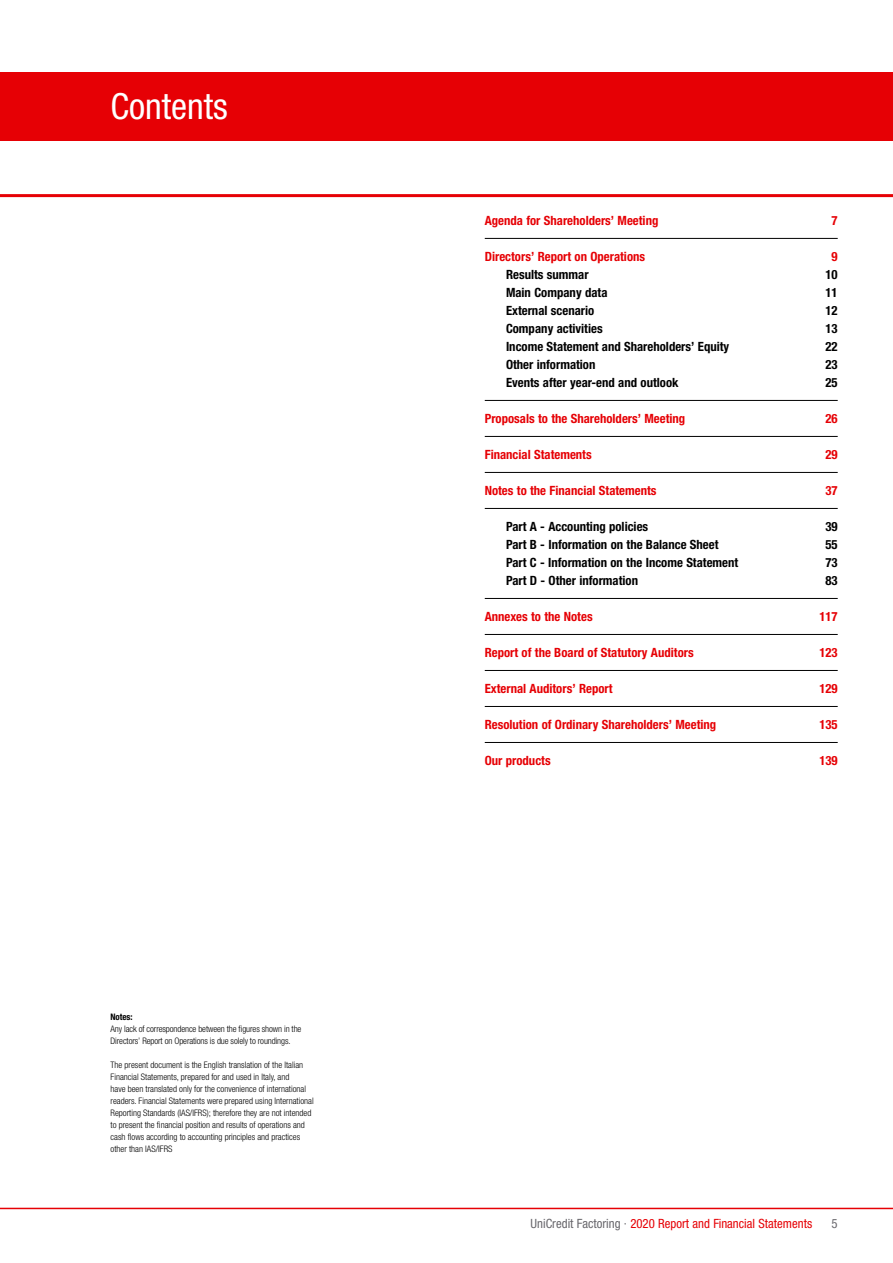
<style>
.page{position:relative;width:893px;height:1263px;background:#fff}
.page>*{position:absolute;margin:0;border:0;box-sizing:border-box;transform-origin:0 0}
.t1{font:condensed 36px "Helvetica Neue LT Std";color:#fff}
.t2{font:700 condensed 12.75px "Helvetica Neue LT Std";color:#e60005}
.t3{font:700 condensed 12.75px "Helvetica Neue LT Std";color:#000}
.t4{font:condensed 12.75px "Helvetica Neue LT Std";color:#e60005}
.t5{font:condensed 12.75px "Helvetica Neue LT Std";color:#68676c}
.t6{font:300 condensed 9px/12px "Helvetica Neue LT Std";color:#000}
.t7{font:700 condensed 9px "Helvetica Neue LT Std";letter-spacing:-.01em;color:#000}
.s1{color:#68676c}
</style>
<div class="page">
<div style="left:0;top:72px;width:893px;height:68px;background:#e60005"></div>
<hr style="left:0;top:194px;width:893px;height:3px;background:#e60005">
<hr style="left:0;top:1208px;width:893px;height:1px;background:#e60005">
<hr style="left:0;top:0;width:1px;height:1263px;background:#e60005">
<hr style="left:485px;top:238px;width:353px;height:1px;background:#000">
<hr style="left:485px;top:400px;width:353px;height:1px;background:#000">
<hr style="left:485px;top:436px;width:353px;height:1px;background:#000">
<hr style="left:485px;top:472px;width:353px;height:1px;background:#000">
<hr style="left:485px;top:508px;width:353px;height:1px;background:#000">
<hr style="left:485px;top:598px;width:353px;height:1px;background:#000">
<hr style="left:485px;top:634px;width:353px;height:1px;background:#000">
<hr style="left:485px;top:670px;width:353px;height:1px;background:#000">
<hr style="left:485px;top:706px;width:353px;height:1px;background:#000">
<hr style="left:485px;top:742px;width:353px;height:1px;background:#000">
<h1 class="t1" style="left:111px;top:86px;width:119px">Contents</h1>
<p class="t7" style="left:111px;top:1012px;width:24px">Notes:</p>
<p class="t6" style="left:111px;top:1023px;width:192px">Any lack of correspondence between the figures shown in the<br>Directors’ Report on Operations is due solely to roundings.</p>
<p class="t6" style="left:111px;top:1059px;width:205px">The present document is the English translation of the Italian Financial Statements, prepared for and used in Italy, and<br>have been translated only for the convenience of international readers. Financial Statements were prepared using International Reporting Standards (IAS/IFRS); therefore they are not intended to present the financial position and results of operations and cash flows according to accounting principles and practices other than IAS/IFRS</p>
<h2 class="t2" style="left:485px;top:213px;width:175px">Agenda for Shareholders’ Meeting</h2>
<h2 class="t2" style="left:832px;top:213px;width:8px">7</h2>
<h2 class="t2" style="left:485px;top:249px;width:162px">Directors’ Report on Operations</h2>
<h2 class="t2" style="left:832px;top:249px;width:8px">9</h2>
<h2 class="t3" style="left:506px;top:267px;width:84px">Results summar</h2>
<h2 class="t3" style="left:825px;top:267px;width:14px">10</h2>
<h2 class="t3" style="left:506px;top:285px;width:103px">Main Company data</h2>
<h2 class="t3" style="left:825px;top:285px;width:14px">11</h2>
<h2 class="t3" style="left:506px;top:303px;width:90px">External scenario</h2>
<h2 class="t3" style="left:825px;top:303px;width:14px">12</h2>
<h2 class="t3" style="left:506px;top:321px;width:98px">Company activities</h2>
<h2 class="t3" style="left:825px;top:321px;width:14px">13</h2>
<h2 class="t3" style="left:506px;top:339px;width:225px">Income Statement and Shareholders’ Equity</h2>
<h2 class="t3" style="left:825px;top:339px;width:14px">22</h2>
<h2 class="t3" style="left:506px;top:357px;width:91px">Other information</h2>
<h2 class="t3" style="left:825px;top:357px;width:14px">23</h2>
<h2 class="t3" style="left:506px;top:375px;width:174px">Events after year-end and outlook</h2>
<h2 class="t3" style="left:825px;top:375px;width:14px">25</h2>
<h2 class="t2" style="left:485px;top:411px;width:202px">Proposals to the Shareholders’ Meeting</h2>
<h2 class="t2" style="left:825px;top:411px;width:14px">26</h2>
<h2 class="t2" style="left:485px;top:447px;width:108px">Financial Statements</h2>
<h2 class="t2" style="left:825px;top:447px;width:14px">29</h2>
<h2 class="t2" style="left:485px;top:483px;width:173px">Notes to the Financial Statements</h2>
<h2 class="t2" style="left:825px;top:483px;width:14px">37</h2>
<h2 class="t3" style="left:506px;top:519px;width:144px">Part A - Accounting policies</h2>
<h2 class="t3" style="left:825px;top:519px;width:14px">39</h2>
<h2 class="t3" style="left:506px;top:537px;width:214px">Part B - Information on the Balance Sheet</h2>
<h2 class="t3" style="left:825px;top:537px;width:14px">55</h2>
<h2 class="t3" style="left:506px;top:555px;width:234px">Part C - Information on the Income Statement</h2>
<h2 class="t3" style="left:825px;top:555px;width:14px">73</h2>
<h2 class="t3" style="left:506px;top:573px;width:134px">Part D - Other information</h2>
<h2 class="t3" style="left:825px;top:573px;width:14px">83</h2>
<h2 class="t2" style="left:485px;top:609px;width:109px">Annexes to the Notes</h2>
<h2 class="t2" style="left:819px;top:609px;width:20px">117</h2>
<h2 class="t2" style="left:485px;top:645px;width:210px">Report of the Board of Statutory Auditors</h2>
<h2 class="t2" style="left:819px;top:645px;width:20px">123</h2>
<h2 class="t2" style="left:485px;top:681px;width:129px">External Auditors’ Report</h2>
<h2 class="t2" style="left:819px;top:681px;width:20px">129</h2>
<h2 class="t2" style="left:485px;top:717px;width:233px">Resolution of Ordinary Shareholders’ Meeting</h2>
<h2 class="t2" style="left:819px;top:717px;width:20px">135</h2>
<h2 class="t2" style="left:485px;top:753px;width:67px">Our products</h2>
<h2 class="t2" style="left:819px;top:753px;width:20px">139</h2>
<h2 class="t4" style="left:531px;top:1216px;width:283px"><span class="s1">UniCredit Factoring ·</span> 2020 Report and Financial Statements</h2>
<h2 class="t5" style="left:832px;top:1216px;width:8px">5</h2>
</div>
